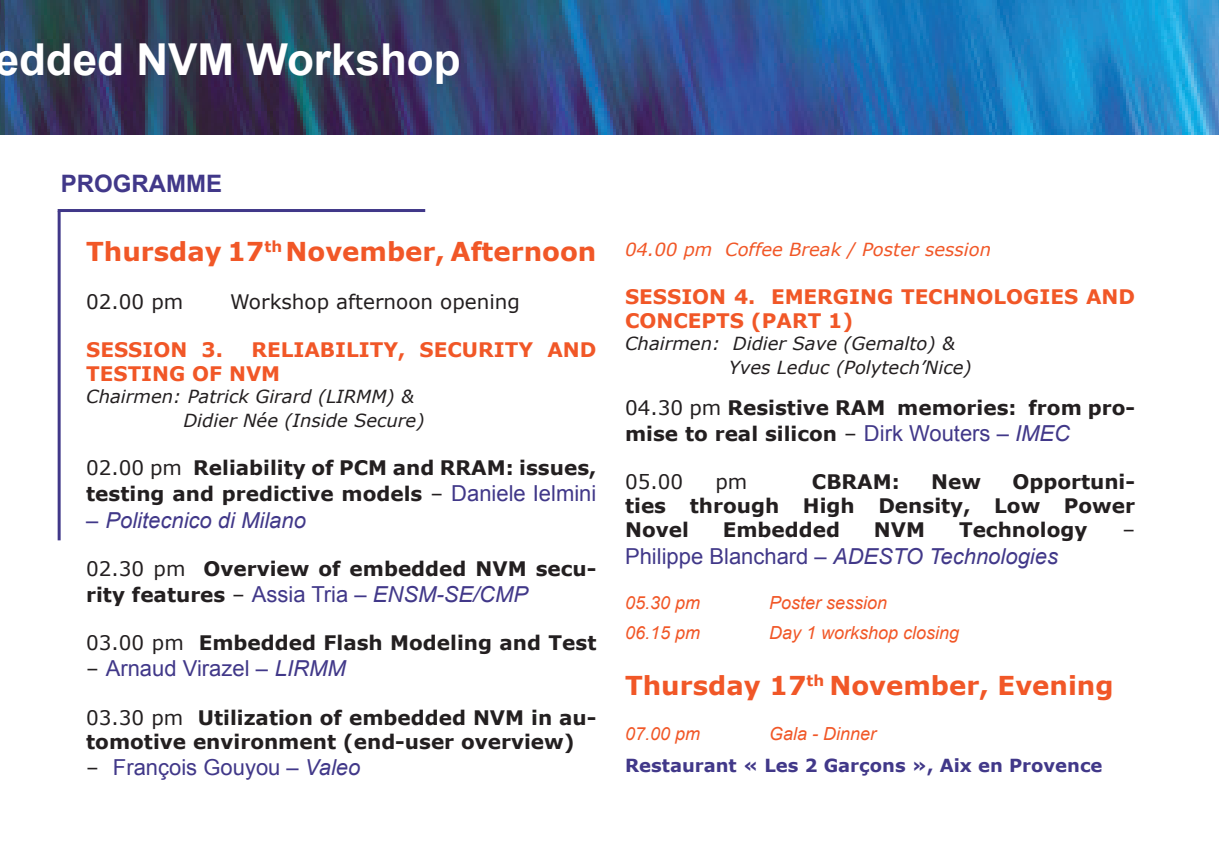
<style>
.page{position:relative;width:1219px;height:868px;background:#fff}
.page>*{position:absolute;margin:0;border:0;box-sizing:border-box;transform-origin:0 0}
.t1{font:700 44px "Arial";color:#fff}
.t2{font:700 26px "Verdana";color:#f15727}
.t3{font:700 24px "Arial";color:#413889}
.t4{font:22px "Arial";color:#413889}
.t5{font:italic 22px "Arial";color:#413889}
.t6{font:700 20px/26.4px "Verdana";color:#231f20}
.t7{font:700 20px/24px "Verdana";color:#f15727}
.t8{font:20px "Verdana";color:#231f20}
.t9{font:italic 18px/24px "Verdana";color:#231f20}
.t10{font:italic 18px "Arial";color:#f15727}
.t11{font:700 18px "Verdana";color:#413889}
.t12{font:italic 18px "Verdana";color:#f15727}
.s1{font-weight:400}
.s2{font-family:"Arial";font-weight:400;font-size:22px;color:#413889}
.s3{font-style:normal}
.s4{font-family:"Arial";font-weight:400;font-style:italic;font-size:22px;color:#413889}
.s5{font-family:"Verdana";font-size:20px;color:#231f20}
.s6{font-style:italic}
</style>
<div class="page">
<img style="left:0;top:0;width:6px;height:135px">
<img style="left:6px;top:0;width:1213px;height:135px">
<hr style="left:58px;top:209px;width:367px;height:3px;background:#413889">
<hr style="left:58px;top:211px;width:3px;height:329px;background:#413889">
<h1 class="t1" style="left:-5px;top:30px;width:468px">edded NVM Workshop</h1>
<p class="t3" style="left:61px;top:168px;width:163px">PROGRAMME</p>
<h2 class="t2" style="left:86px;top:235px;width:512px">Thursday 17<sup>th</sup> November, Afternoon</h2>
<p class="t8" style="left:86px;top:289px;width:99px">02.00 pm</p>
<p class="t8" style="left:230px;top:289px;width:291px">Workshop afternoon opening</p>
<p class="t7" style="left:86px;top:337px;width:138px">SESSION 3.</p>
<p class="t7" style="left:86px;top:337px;width:512px;text-indent:165px">RELIABILITY, SECURITY AND<br>TESTING OF NVM</p>
<p class="t9" style="left:184px;top:383px;width:243px;text-indent:-97px">Chairmen: Patrick Girard (LIRMM) &amp;<br>Didier Née (Inside Secure)</p>
<p class="t6" style="left:86px;top:453px;width:512px"><span class="s1">02.00 pm</span> Reliability of PCM and RRAM: issues, testing and predictive models <span class="s1">–</span> <span class="s2">Daniele Ielmini</span></p>
<p class="t5" style="left:86px;top:505px;width:221px"><span class="s3">–</span> Politecnico di Milano</p>
<p class="t6" style="left:86px;top:554px;width:512px"><span class="s1">02.30 pm</span> Overview of embedded NVM secu&shy;rity features <span class="s1">–</span> <span class="s2">Assia Tria –</span> <span class="s4">ENSM-SE/CMP</span></p>
<p class="t6" style="left:86px;top:629px;width:512px"><span class="s1">03.00 pm</span> Embedded Flash Modeling and Test</p>
<p class="t4" style="left:86px;top:654px;width:261px"><span class="s5">–</span> Arnaud Virazel – <span class="s6">LIRMM</span></p>
<p class="t6" style="left:86px;top:704px;width:512px;line-height:24px"><span class="s1">03.30 pm</span> Utilization of embedded NVM in au&shy;tomotive environment (end-user overview)</p>
<p class="t4" style="left:86px;top:752px;width:276px"><span class="s5">–</span> François Gouyou – <span class="s6">Valeo</span></p>
<p class="t12" style="left:625px;top:238px;width:368px">04.00 pm Coffee Break / Poster session</p>
<p class="t7" style="left:625px;top:284px;width:511px">SESSION 4. EMERGING TECHNOLOGIES AND<br>CONCEPTS (PART 1)</p>
<p class="t9" style="left:729px;top:331px;width:244px;text-indent:-104px">Chairmen: Didier Save (Gemalto) &amp;<br>Yves Leduc (Polytech’Nice)</p>
<p class="t6" style="left:625px;top:394px;width:511px"><span class="s1">04.30 pm</span> Resistive RAM memories: from pro&shy;mise to real silicon <span class="s1">–</span> <span class="s2">Dirk Wouters –</span> <span class="s4">IMEC</span></p>
<p class="t8" style="left:625px;top:469px;width:60px">05.00</p>
<p class="t8" style="left:715px;top:469px;width:33px">pm</p>
<p class="t6" style="left:812px;top:468px;width:89px">CBRAM:</p>
<p class="t6" style="left:931px;top:468px;width:51px">New</p>
<p class="t6" style="left:625px;top:469px;width:511px;line-height:24px;text-align:justify;text-indent:387px">Opportuni&shy;ties through High Density, Low Power Novel</p>
<p class="t6" style="left:723px;top:516px;width:119px">Embedded</p>
<p class="t6" style="left:874px;top:516px;width:53px">NVM</p>
<p class="t6" style="left:959px;top:516px;width:130px">Technology</p>
<p class="t8" style="left:1122px;top:517px;width:14px">–</p>
<p class="t4" style="left:625px;top:541px;width:434px">Philippe Blanchard – <span class="s6">ADESTO Technologies</span></p>
<p class="t10" style="left:625px;top:591px;width:77px">05.30 pm</p>
<p class="t10" style="left:769px;top:591px;width:120px">Poster session</p>
<p class="t10" style="left:625px;top:621px;width:77px">06.15 pm</p>
<p class="t10" style="left:769px;top:621px;width:192px">Day 1 workshop closing</p>
<h2 class="t2" style="left:625px;top:668px;width:490px">Thursday 17<sup>th</sup> November, Evening</h2>
<p class="t10" style="left:625px;top:722px;width:77px">07.00 pm</p>
<p class="t10" style="left:769px;top:722px;width:109px">Gala - Dinner</p>
<p class="t11" style="left:625px;top:754px;width:479px">Restaurant « Les 2 Garçons », Aix en Provence</p>
</div>
